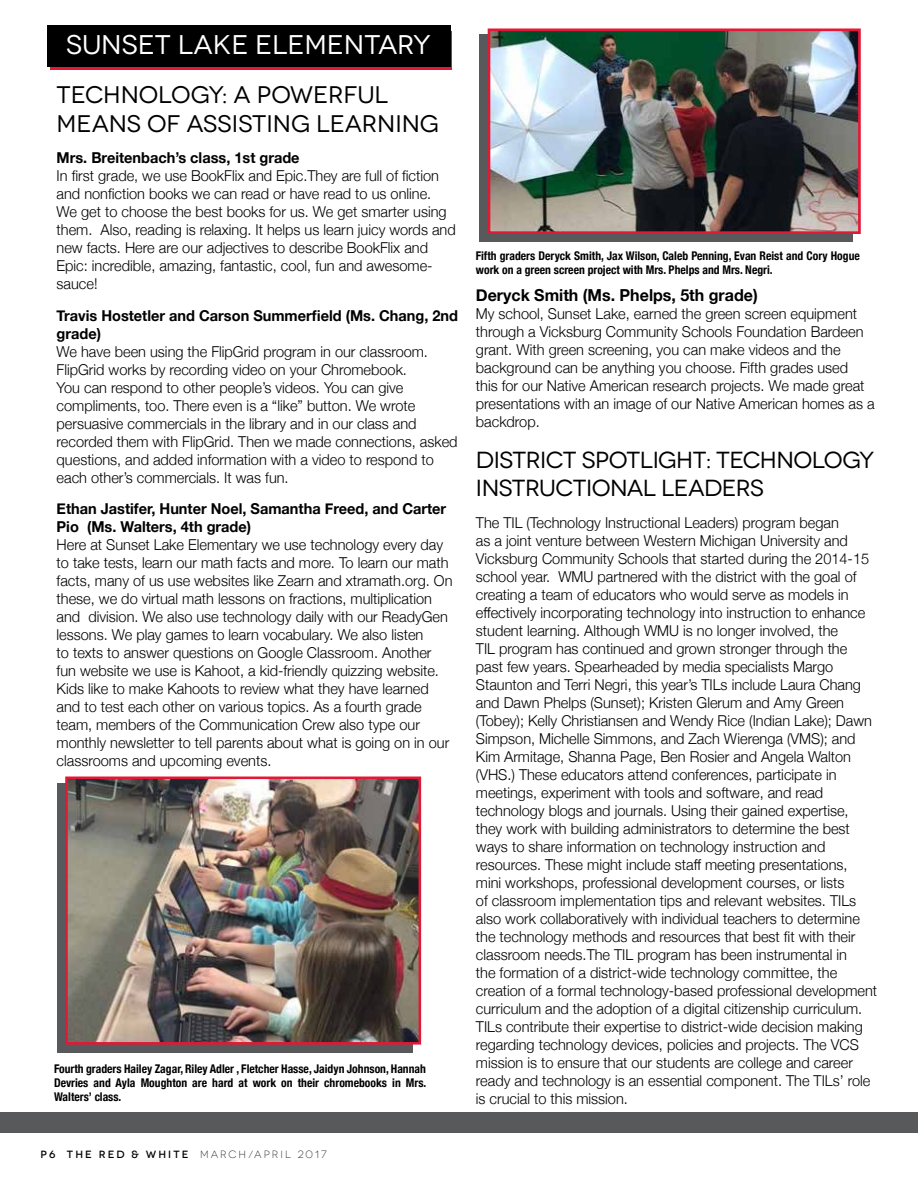
<style>
.page{position:relative;width:918px;height:1188px;background:#fff}
.page>*{position:absolute;margin:0;border:0;box-sizing:border-box;transform-origin:0 0}
.t1{font:27px "Novecentowide";color:#fff}
.t2{font:24px/28.8px "Novecentowide";color:#000}
.t3{font:23.25px/27.9px "Novecentowide";letter-spacing:-.02em;color:#000}
.t4{font:700 16.5px "Helvetica Neue";color:#000}
.t5{font:300 15px/18px "Helvetica Neue";color:#000}
.t6{font:700 15px/18px "Helvetica Neue";color:#000}
.t7{font:700 condensed 12px/14.4px "Helvetica Neue";color:#000}
.t8{font:300 10.5px "Novecentowide";letter-spacing:.195em;color:#000}
.s1{font-weight:500}
</style>
<div class="page">
<div style="left:50px;top:31px;width:402px;height:38px;background:#e31837"></div>
<div style="left:47px;top:25px;width:403px;height:42px;background:#000"></div>
<div style="left:0;top:1112px;width:918px;height:21px;background:#58595b"></div>
<div style="left:479px;top:34px;width:374px;height:208px;background:#58595b"></div>
<img style="left:492px;top:33px;width:365px;height:197px">
<div style="left:488px;top:29px;width:373px;height:205px;border:3px solid #e31837"></div>
<div style="left:57px;top:784px;width:356px;height:269px;background:#58595b"></div>
<img style="left:69px;top:781px;width:348px;height:260px">
<div style="left:65px;top:777px;width:356px;height:268px;border:3px solid #e31837"></div>
<h1 class="t1" style="left:66px;top:28px;width:367px">SUNSET LAKE ELEMENTARY</h1>
<h2 class="t2" style="left:57px;top:80px;width:384px">TECHNOLOGY: A POWERFUL<br>MEANS OF ASSISTING LEARNING</h2>
<p class="t6" style="left:57px;top:149px;width:245px">Mrs. Breitenbach’s class, 1st grade</p>
<p class="t5" style="left:57px;top:166px;width:401px">In first grade, we use BookFlix and Epic.They are full of fiction and nonfiction books we can read or have read to us online.<br>We get to choose the best books for us. We get smarter using them. Also, reading is relaxing. It helps us learn juicy words and new facts. Here are our adjectives to describe BookFlix and Epic: incredible, amazing, fantastic, cool, fun and awesome&shy;sauce!</p>
<p class="t6" style="left:57px;top:306px;width:403px">Travis Hostetler and Carson Summerfield (Ms. Chang, 2nd grade)</p>
<p class="t5" style="left:57px;top:342px;width:403px">We have been using the FlipGrid program in our classroom.<br>FlipGrid works by recording video on your Chromebook.<br>You can respond to other people’s videos. You can give compliments, too. There even is a “like” button. We wrote persuasive commercials in the library and in our class and recorded them with FlipGrid. Then we made connections, asked questions, and added information with a video to respond to each other’s commercials. It was fun.</p>
<p class="t6" style="left:57px;top:500px;width:391px">Ethan Jastifer, Hunter Noel, Samantha Freed, and Carter<br>Pio (Ms. Walters, 4th grade)</p>
<p class="t5" style="left:57px;top:535px;width:397px">Here at Sunset Lake Elementary we use technology every day to take tests, learn our math facts and more. To learn our math facts, many of us use websites like Zearn and xtramath.org. On these, we do virtual math lessons on fractions, multiplication and division. We also use technology daily with our ReadyGen lessons. We play games to learn vocabulary. We also listen<br>to texts to answer questions on Google Classroom. Another fun website we use is Kahoot, a kid-friendly quizzing website.<br>Kids like to make Kahoots to review what they have learned and to test each other on various topics. As a fourth grade team, members of the Communication Crew also type our monthly newsletter to tell parents about what is going on in our classrooms and upcoming events.</p>
<p class="t7" style="left:54px;top:1060px;width:374px;text-align:justify">Fourth graders Hailey Zagar, Riley Adler , Fletcher Hasse, Jaidyn Johnson, Hannah Devries and Ayla Moughton are hard at work on their chromebooks in Mrs.<br>Walters’ class.</p>
<p class="t7" style="left:476px;top:247px;width:386px">Fifth graders Deryck Smith, Jax Wilson, Caleb Penning, Evan Reist and Cory Hogue work on a green screen project with Mrs. Phelps and Mrs. Negri.</p>
<p class="t4" style="left:476px;top:285px;width:283px">Deryck Smith (Ms. Phelps, 5th grade)</p>
<p class="t5" style="left:476px;top:304px;width:400px">My school, Sunset Lake, earned the green screen equipment through a Vicksburg Community Schools Foundation Bardeen grant. With green screening, you can make videos and the background can be anything you choose. Fifth grades used<br>this for our Native American research projects. We made great presentations with an image of our Native American homes as a backdrop.</p>
<h3 class="t3" style="left:476px;top:447px;width:400px">DISTRICT SPOTLIGHT: TECHNOLOGY<br>INSTRUCTIONAL LEADERS</h3>
<p class="t5" style="left:476px;top:513px;width:403px">The TIL (Technology Instructional Leaders) program began<br>as a joint venture between Western Michigan University and Vicksburg Community Schools that started during the 2014-15 school year. WMU partnered with the district with the goal of creating a team of educators who would serve as models in effectively incorporating technology into instruction to enhance student learning. Although WMU is no longer involved, the<br>TIL program has continued and grown stronger through the past few years. Spearheaded by media specialists Margo Staunton and Terri Negri, this year’s TILs include Laura Chang and Dawn Phelps (Sunset); Kristen Glerum and Amy Green (Tobey); Kelly Christiansen and Wendy Rice (Indian Lake); Dawn Simpson, Michelle Simmons, and Zach Wierenga (VMS); and Kim Armitage, Shanna Page, Ben Rosier and Angela Walton (VHS.) These educators attend conferences, participate in meetings, experiment with tools and software, and read technology blogs and journals. Using their gained expertise, they work with building administrators to determine the best ways to share information on technology instruction and resources. These might include staff meeting presentations,<br>mini workshops, professional development courses, or lists<br>of classroom implementation tips and relevant websites. TILs also work collaboratively with individual teachers to determine the technology methods and resources that best fit with their classroom needs.The TIL program has been instrumental in<br>the formation of a district-wide technology committee, the creation of a formal technology-based professional development curriculum and the adoption of a digital citizenship curriculum.<br>TILs contribute their expertise to district-wide decision making regarding technology devices, policies and projects. The VCS mission is to ensure that our students are college and career ready and technology is an essential component. The TILs’ role is crucial to this mission.</p>
<p class="t8" style="left:40px;top:1148px;width:288px"><span class="s1">P6 THE RED &amp; WHITE</span> MARCH/APRIL 2017</p>
</div>
